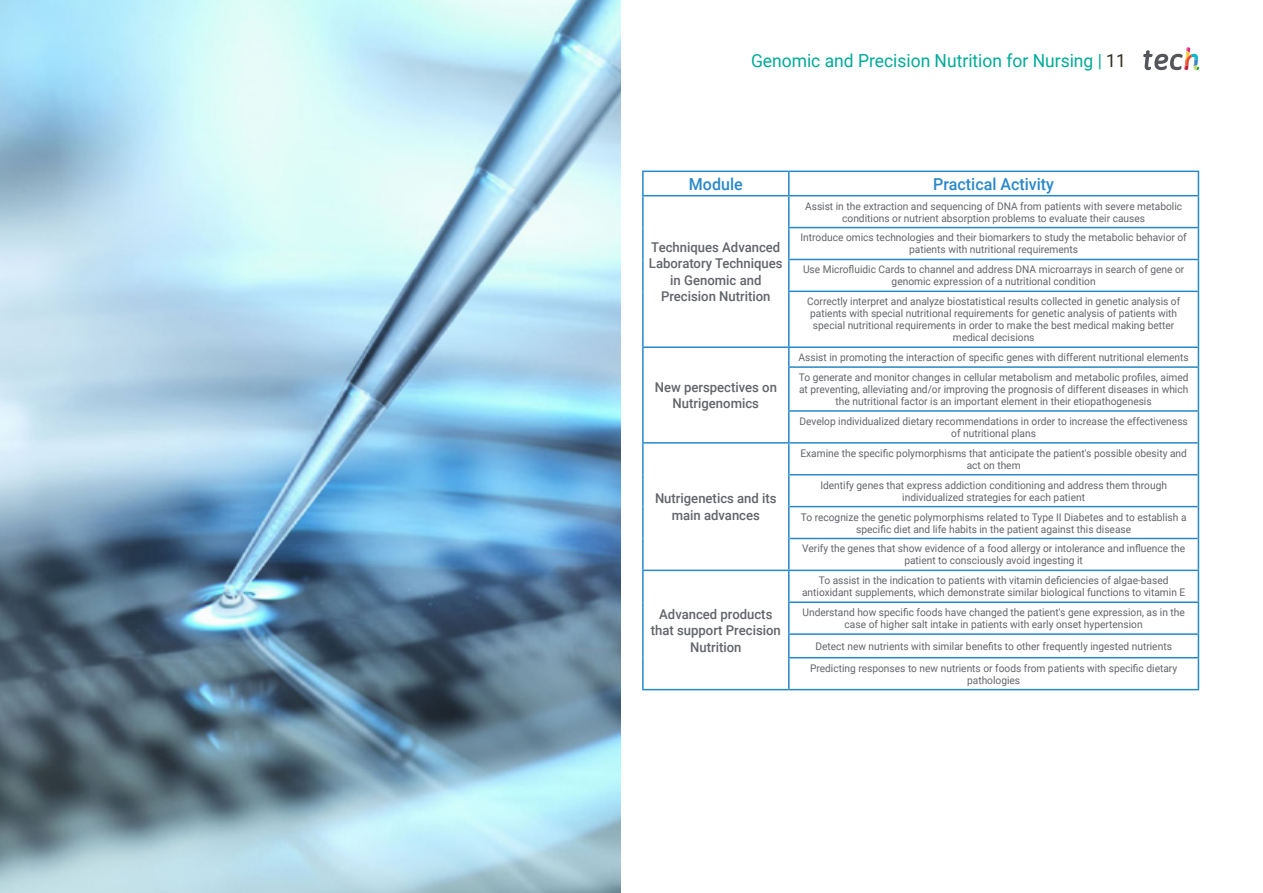
<style>
.page{position:relative;width:1263px;height:893px;background:#fff}
.page>*{position:absolute;margin:0;border:0;box-sizing:border-box;transform-origin:0 0}
.t1{font:18px "Roboto";color:#00aa97}
.t2{font:500 16.5px "Roboto";color:#2988c9}
.t3{font:500 13.5px/16.5px "Roboto";color:#61646a;text-align:center}
.t4{font:10.5px/12px "Roboto";color:#61646a;text-align:center}
.s1{color:#312e20}
</style>
<div class="page">
<img style="left:0;top:0;width:621px;height:893px">
<hr style="left:642px;top:689px;width:147px;height:1px;background:#2488c9">
<hr style="left:789px;top:442px;width:409px;height:2px;background:#2988c9">
<hr style="left:789px;top:474px;width:409px;height:1px;background:#2988c9">
<hr style="left:789px;top:506px;width:409px;height:1px;background:#2988c9">
<hr style="left:789px;top:538px;width:409px;height:1px;background:#2988c9">
<hr style="left:642px;top:171px;width:147px;height:1px;background:#2488c9">
<hr style="left:642px;top:172px;width:2px;height:23px;background:#2488c9">
<hr style="left:789px;top:171px;width:410px;height:1px;background:#2488c9">
<svg style="left:788px;top:172px;width:1px;height:23px"></svg>
<svg style="left:1198px;top:172px;width:1px;height:23px"></svg>
<hr style="left:789px;top:195px;width:410px;height:1px;background:#2488c9">
<hr style="left:1198px;top:196px;width:1px;height:31px;background:#2488c9">
<hr style="left:788px;top:227px;width:411px;height:1px;background:#2488c9">
<hr style="left:1198px;top:228px;width:1px;height:31px;background:#2488c9">
<hr style="left:788px;top:259px;width:411px;height:1px;background:#2488c9">
<hr style="left:1198px;top:260px;width:1px;height:31px;background:#2488c9">
<hr style="left:1198px;top:292px;width:1px;height:54px;background:#2488c9">
<svg style="left:642px;top:348px;width:2px;height:19px"></svg>
<svg style="left:788px;top:348px;width:1px;height:18px"></svg>
<svg style="left:1198px;top:348px;width:1px;height:18px"></svg>
<hr style="left:642px;top:367px;width:2px;height:44px;background:#2488c9">
<hr style="left:788px;top:366px;width:411px;height:2px;background:#2488c9">
<hr style="left:788px;top:368px;width:1px;height:42px;background:#2488c9">
<hr style="left:1198px;top:368px;width:1px;height:42px;background:#2488c9">
<hr style="left:642px;top:411px;width:2px;height:31px;background:#2488c9">
<hr style="left:1198px;top:412px;width:1px;height:31px;background:#2488c9">
<hr style="left:789px;top:689px;width:410px;height:1px;background:#2488c9">
<hr style="left:788px;top:291px;width:411px;height:1px;background:#2488c9">
<hr style="left:789px;top:346px;width:410px;height:2px;background:#2488c9">
<hr style="left:788px;top:410px;width:411px;height:2px;background:#2488c9">
<hr style="left:1198px;top:443px;width:1px;height:32px;background:#2488c9">
<hr style="left:1198px;top:475px;width:1px;height:32px;background:#2488c9">
<hr style="left:1198px;top:507px;width:1px;height:31px;background:#2488c9">
<hr style="left:1198px;top:538px;width:1px;height:32px;background:#2488c9">
<hr style="left:789px;top:570px;width:410px;height:1px;background:#2488c9">
<hr style="left:1198px;top:571px;width:1px;height:30px;background:#2488c9">
<hr style="left:788px;top:601px;width:411px;height:2px;background:#2488c9">
<hr style="left:1198px;top:603px;width:1px;height:30px;background:#2488c9">
<hr style="left:788px;top:633px;width:411px;height:2px;background:#2488c9">
<svg style="left:1198px;top:635px;width:1px;height:22px"></svg>
<hr style="left:788px;top:657px;width:411px;height:1px;background:#2488c9">
<hr style="left:1198px;top:658px;width:1px;height:31px;background:#2488c9">
<hr style="left:788px;top:412px;width:1px;height:30px;background:#2488c9">
<hr style="left:642px;top:442px;width:147px;height:2px;background:#2488c9">
<hr style="left:642px;top:444px;width:2px;height:31px;background:#2488c9">
<hr style="left:788px;top:444px;width:1px;height:31px;background:#2488c9">
<hr style="left:642px;top:475px;width:2px;height:32px;background:#2488c9">
<hr style="left:788px;top:475px;width:1px;height:32px;background:#2488c9">
<hr style="left:642px;top:507px;width:2px;height:31px;background:#2488c9">
<hr style="left:788px;top:507px;width:1px;height:31px;background:#2488c9">
<hr style="left:642px;top:538px;width:2px;height:32px;background:#2488c9">
<hr style="left:788px;top:538px;width:1px;height:32px;background:#2488c9">
<hr style="left:642px;top:570px;width:147px;height:1px;background:#2488c9">
<hr style="left:642px;top:571px;width:2px;height:31px;background:#2488c9">
<hr style="left:788px;top:571px;width:1px;height:30px;background:#2488c9">
<hr style="left:642px;top:602px;width:2px;height:32px;background:#2488c9">
<hr style="left:788px;top:603px;width:1px;height:30px;background:#2488c9">
<hr style="left:642px;top:634px;width:2px;height:24px;background:#2488c9">
<svg style="left:788px;top:635px;width:1px;height:22px"></svg>
<hr style="left:642px;top:658px;width:2px;height:31px;background:#2488c9">
<hr style="left:788px;top:658px;width:1px;height:31px;background:#2488c9">
<hr style="left:642px;top:195px;width:147px;height:1px;background:#2488c9">
<hr style="left:642px;top:196px;width:2px;height:32px;background:#2488c9">
<hr style="left:788px;top:196px;width:1px;height:31px;background:#2488c9">
<hr style="left:642px;top:228px;width:2px;height:31px;background:#2488c9">
<hr style="left:788px;top:228px;width:1px;height:31px;background:#2488c9">
<hr style="left:642px;top:259px;width:2px;height:32px;background:#2488c9">
<hr style="left:788px;top:260px;width:1px;height:31px;background:#2488c9">
<hr style="left:642px;top:291px;width:2px;height:55px;background:#2488c9">
<hr style="left:788px;top:292px;width:1px;height:54px;background:#2488c9">
<hr style="left:642px;top:346px;width:147px;height:2px;background:#2488c9">
<svg style="left:1143px;top:47px;width:56px;height:24px"></svg>
<h1 class="t1" style="left:751px;top:48px;width:376px">Genomic and Precision Nutrition for Nursing | <span class="s1">11</span></h1>
<h2 class="t2" style="left:689px;top:172px;width:55px">Module</h2>
<h2 class="t2" style="left:933px;top:172px;width:122px">Practical Activity</h2>
<p class="t3" style="left:649px;top:238px;width:135px">Techniques Advanced<br>Laboratory Techniques in Genomic and<br>Precision Nutrition</p>
<p class="t3" style="left:655px;top:378px;width:124px">New perspectives on<br>Nutrigenomics</p>
<p class="t3" style="left:655px;top:490px;width:123px">Nutrigenetics and its main advances</p>
<p class="t3" style="left:651px;top:605px;width:131px">Advanced products that support Precision<br>Nutrition</p>
<p class="t4" style="left:805px;top:199px;width:379px">Assist in the extraction and sequencing of DNA from patients with severe metabolic conditions or nutrient absorption problems to evaluate their causes</p>
<p class="t4" style="left:800px;top:231px;width:388px">Introduce omics technologies and their biomarkers to study the metabolic behavior of patients with nutritional requirements</p>
<p class="t4" style="left:803px;top:263px;width:383px">Use Microfluidic Cards to channel and address DNA microarrays in search of gene or genomic expression of a nutritional condition</p>
<p class="t4" style="left:807px;top:295px;width:375px">Correctly interpret and analyze biostatistical results collected in genetic analysis of patients with special nutritional requirements for genetic analysis of patients with special nutritional requirements in order to make the best medical making better medical decisions</p>
<p class="t4" style="left:799px;top:347px;width:392px;line-height:20px;text-align:left">Assist in promoting the interaction of specific genes with different nutritional elements<br>To generate and monitor changes in cellular metabolism and metabolic profiles, aimed</p>
<p class="t4" style="left:799px;top:383px;width:391px">at preventing, alleviating and/or improving the prognosis of different diseases in which the nutritional factor is an important element in their etiopathogenesis</p>
<p class="t4" style="left:799px;top:415px;width:390px">Develop individualized dietary recommendations in order to increase the effectiveness of nutritional plans</p>
<p class="t4" style="left:800px;top:447px;width:388px">Examine the specific polymorphisms that anticipate the patient's possible obesity and act on them</p>
<p class="t4" style="left:820px;top:478px;width:348px">Identify genes that express addiction conditioning and address them through individualized strategies for each patient</p>
<p class="t4" style="left:801px;top:510px;width:387px">To recognize the genetic polymorphisms related to Type II Diabetes and to establish a specific diet and life habits in the patient against this disease</p>
<p class="t4" style="left:802px;top:542px;width:384px">Verify the genes that show evidence of a food allergy or intolerance and influence the patient to consciously avoid ingesting it</p>
<p class="t4" style="left:802px;top:574px;width:385px">To assist in the indication to patients with vitamin deficiencies of algae-based antioxidant supplements, which demonstrate similar biological functions to vitamin E</p>
<p class="t4" style="left:802px;top:606px;width:384px">Understand how specific foods have changed the patient's gene expression, as in the case of higher salt intake in patients with early onset hypertension</p>
<p class="t4" style="left:810px;top:635px;width:369px;line-height:21.8px">Detect new nutrients with similar benefits to other frequently ingested nutrients<br>Predicting responses to new nutrients or foods from patients with specific dietary</p>
<p class="t4" style="left:967px;top:673px;width:55px">pathologies</p>
</div>
